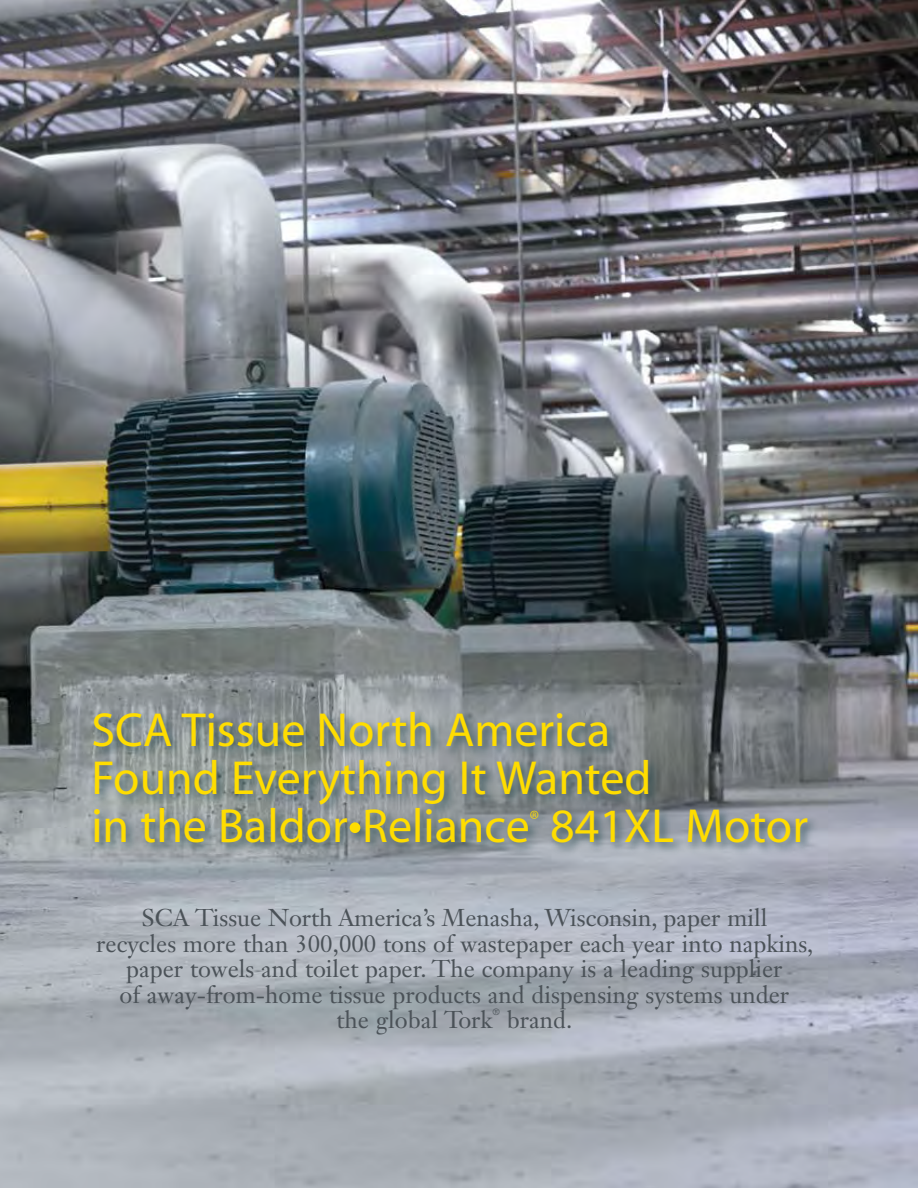
<style>
.page{position:relative;width:918px;height:1188px;background:#fff}
.page>*{position:absolute;margin:0;border:0;box-sizing:border-box;transform-origin:0 0}
.t1{font:48px/48px "Myriad";color:#fd0}
.t2{font:24px "Janson Text LT Std";color:#4b5258}
.t3{font:18px "Myriad";color:#fd0}
.t4{font:9px "Janson Text LT Std";color:#4b5258}
.s1{font-size:51px}
</style>
<div class="page">
<img style="left:0;top:0;width:918px;height:1188px">
<div style="left:89px;top:707px;width:731px;height:149px;background:#1a4046;opacity:.75"></div>
<p class="t1" style="left:91px;top:708px;width:718px">SCA Tissue North America<br>Found Everything It Wanted<br>in the Baldor<span class="s1">•</span>Reliance 841XL Motor</p>
<p class="t3" style="left:530px;top:808px;width:11px">®</p>
<p class="t2" style="left:142px;top:903px;width:627px">SCA Tissue North America’s Menasha, Wisconsin, paper mill</p>
<p class="t2" style="left:96px;top:928px;width:719px">recycles more than 300,000 tons of wastepaper each year into napkins,</p>
<p class="t2" style="left:126px;top:954px;width:658px">paper towels and toilet paper. The company is a leading supplier</p>
<p class="t2" style="left:120px;top:979px;width:671px">of away-from-home tissue products and dispensing systems under</p>
<p class="t2" style="left:337px;top:1005px;width:158px">the global Tork</p>
<p class="t4" style="left:493px;top:1006px;width:9px">®</p>
<p class="t2" style="left:507px;top:1005px;width:67px">brand.</p>
</div>
